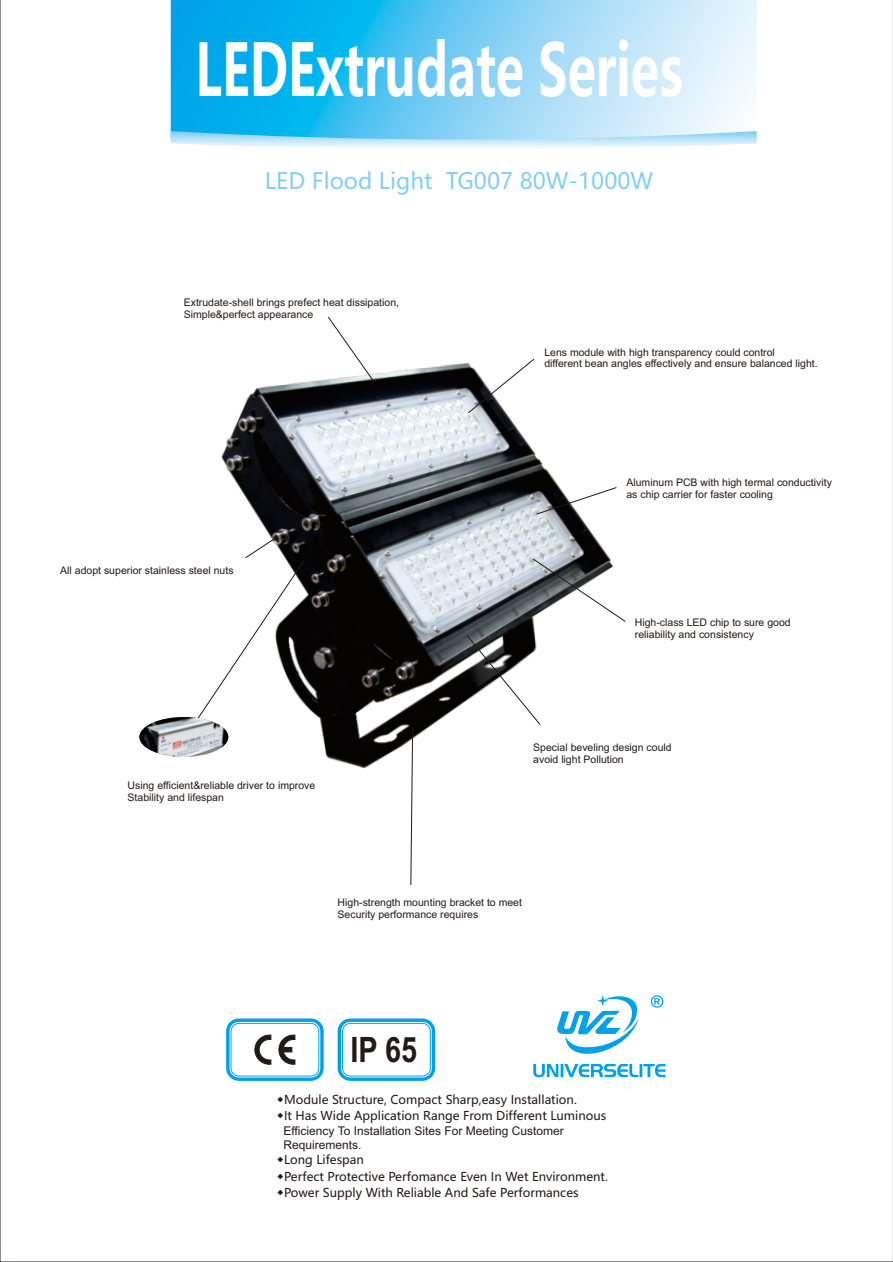
<style>
.page{position:relative;width:893px;height:1262px;background:#fff}
.page>*{position:absolute;margin:0;border:0;box-sizing:border-box;transform-origin:0 0}
.t1{font:700 71.1px "Microsoft Ya Hei";color:#fff;scale:.68 1}
.t2{font:700 34.95px "Arial";color:#231916;scale:.82 1}
.t3{font:22.2px "Microsoft Ya Hei";color:rgb(0 161 233/.5)}
.t4{font:12px "Microsoft Ya Hei";color:#231916}
.t5{font:12px/13.8px "Arial";color:#231916}
.t6{font:10.5px/11.7px "Arial";color:#231916}
</style>
<div class="page">
<svg style="left:533px;top:1064px;width:132px;height:13px"></svg>
<svg style="left:557px;top:995px;width:82px;height:59px"></svg>
<svg style="left:650px;top:995px;width:13px;height:12px"></svg>
<img style="left:212px;top:363px;width:398px;height:406px">
<svg style="left:467px;top:358px;width:68px;height:56px"></svg>
<svg style="left:327px;top:317px;width:48px;height:66px"></svg>
<svg style="left:410px;top:726px;width:3px;height:159px"></svg>
<svg style="left:466px;top:634px;width:75px;height:91px"></svg>
<svg style="left:532px;top:558px;width:94px;height:64px"></svg>
<svg style="left:193px;top:536px;width:112px;height:211px"></svg>
<svg style="left:535px;top:486px;width:82px;height:29px"></svg>
<img style="left:139px;top:717px;width:89px;height:40px;border-radius:50%">
<svg style="left:254px;top:1034px;width:17px;height:30px"></svg>
<svg style="left:278px;top:1034px;width:17px;height:30px"></svg>
<div style="left:226px;top:1018px;width:97px;height:62px;border:3px solid #00a1e9;border-radius:11px"></div>
<div style="left:230px;top:1023px;width:89px;height:53px;border:1px solid #00a1e9;border-radius:8px"></div>
<div style="left:337px;top:1018px;width:98px;height:62px;border:3px solid #00a1e9;border-radius:11px"></div>
<div style="left:342px;top:1023px;width:89px;height:53px;border:1px solid #00a1e9;border-radius:8px"></div>
<svg style="left:171px;top:0;width:585px;height:131px;background:#6dcdf3"></svg>
<svg style="left:171px;top:131px;width:585px;height:17px;background:#b4e2f8"></svg>
<h1 class="t1" style="left:195px;top:38px;width:718px">LEDExtrudate Series</h1>
<h3 class="t3" style="left:265px;top:171px;width:390px">LED Flood Light TG007 80W-1000W</h3>
<p class="t6" style="left:184px;top:298px;width:217px">Extrudate-shell brings prefect heat dissipation,<br>Simple&amp;perfect appearance</p>
<p class="t6" style="left:544px;top:347px;width:275px">Lens module with high transparency could control<br>different bean angles effectively and ensure balanced light.</p>
<p class="t6" style="left:60px;top:566px;width:175px">All adopt superior stainless steel nuts</p>
<p class="t6" style="left:626px;top:478px;width:207px">Aluminum PCB with high termal conductivity as chip carrier for faster cooling</p>
<p class="t6" style="left:634px;top:617px;width:157px">High-class LED chip to sure good reliability and consistency</p>
<p class="t6" style="left:128px;top:780px;width:189px">Using efficient&amp;reliable driver to improve<br>Stability and lifespan</p>
<p class="t6" style="left:533px;top:742px;width:140px">Special beveling design could avoid light Pollution</p>
<p class="t6" style="left:337px;top:897px;width:186px">High-strength mounting bracket to meet<br>Security performance requires</p>
<h2 class="t2" style="left:350px;top:1036px;width:83px">IP 65</h2>
<p class="t4" style="left:277px;top:1094px;width:301px">◆Module Structure, Compact Sharp,easy Installation.</p>
<p class="t4" style="left:277px;top:1110px;width:331px">◆It Has Wide Application Range From Different Luminous</p>
<p class="t5" style="left:283px;top:1124px;width:282px">Efficiency To Installation Sites For Meeting Customer<br>Requirements.</p>
<p class="t4" style="left:277px;top:1154px;width:88px">◆Long Lifespan</p>
<p class="t4" style="left:277px;top:1170px;width:332px">◆Perfect Protective Perfomance Even In Wet Environment.</p>
<p class="t4" style="left:277px;top:1187px;width:303px">◆Power Supply With Reliable And Safe Performances</p>
</div>
